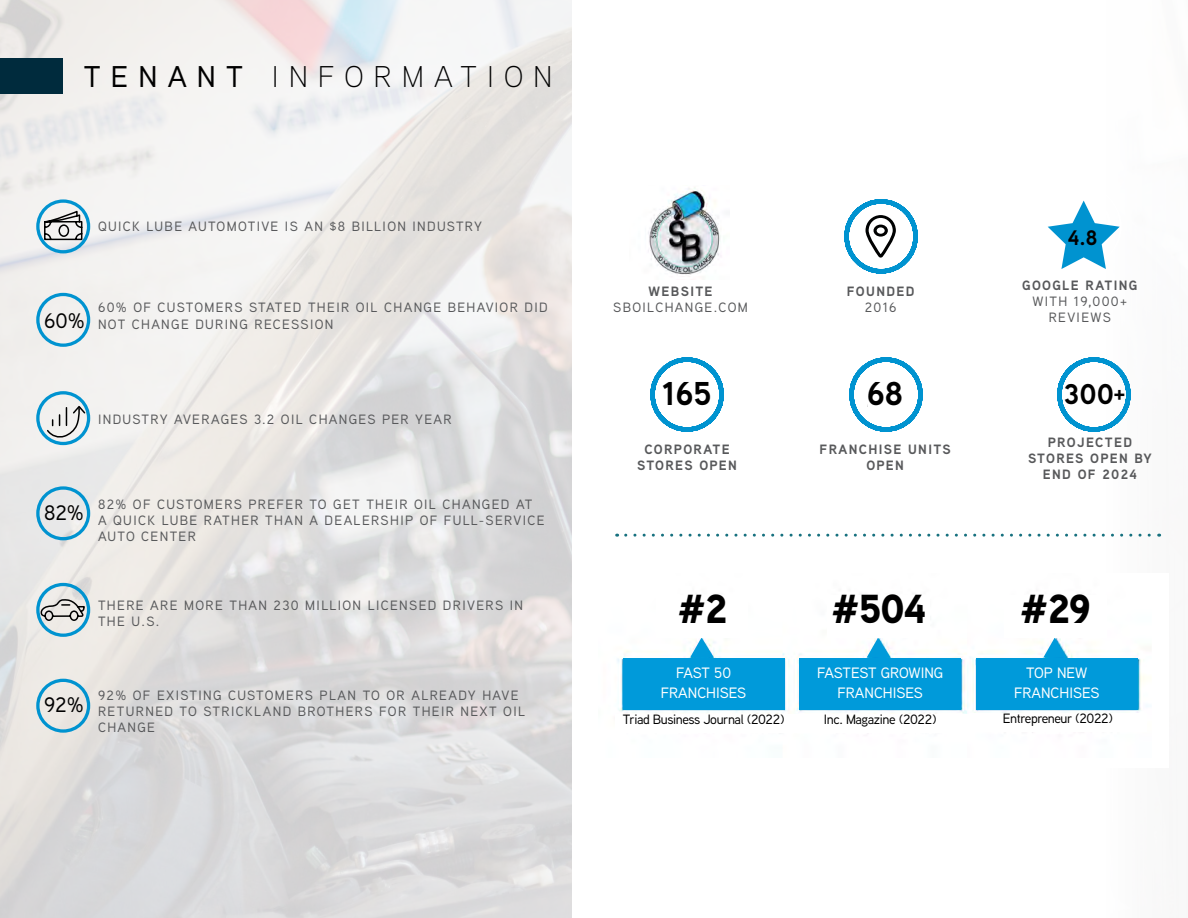
<style>
.page{position:relative;width:1188px;height:918px;background:#fff}
.page>*{position:absolute;margin:0;border:0;box-sizing:border-box;transform-origin:0 0}
.t1{font:900 40.5px "Aaux Next";color:#000}
.t2{font:700 37.5px "Aaux Next";color:#000}
.t3{font:700 33px "Aaux Next";color:#000}
.t4{font:300 30px "Aaux Next";letter-spacing:.34em;color:#000}
.t5{font:700 28.5px "Aaux Next";color:#000}
.t6{font:500 21px "Aaux Next";color:#000}
.t7{font:700 21px "Aaux Next";color:#000}
.t8{font:500 15px/19.5px "Aaux Next";color:#fff;text-align:center}
.t9{font:500 13.5px/16.2px "Aaux Next";letter-spacing:.1em;color:#58595b}
.t10{font:700 13.5px/16.2px "Aaux Next";letter-spacing:.1em;color:#58595b;text-align:center}
.t11{font:500 13.5px "Aaux Next";letter-spacing:-.03em;color:#000}
.s1{font-weight:500}
.s2{font-size:21px;color:#000}
.s3{font-size:33px}
.s4{font-size:22.5px}
</style>
<div class="page">
<img style="left:0;top:0;width:572px;height:918px">
<div style="left:36px;top:199px;width:54px;height:54px;border:3px solid #0093d0;border-radius:50%"></div>
<svg style="left:43px;top:210px;width:40px;height:31px"></svg>
<div style="left:36px;top:293px;width:54px;height:54px;border:3px solid #0093d0;border-radius:50%"></div>
<div style="left:36px;top:486px;width:54px;height:54px;border:3px solid #0093d0;border-radius:50%"></div>
<div style="left:36px;top:679px;width:54px;height:54px;border:3px solid #0093d0;border-radius:50%"></div>
<div style="left:36px;top:583px;width:54px;height:54px;border:3px solid #0093d0;border-radius:50%"></div>
<svg style="left:39px;top:598px;width:47px;height:24px"></svg>
<div style="left:36px;top:391px;width:54px;height:54px;border:3px solid #0093d0;border-radius:50%"></div>
<svg style="left:46px;top:404px;width:41px;height:34px"></svg>
<svg style="left:626px;top:534px;width:534px;height:3px"></svg>
<img style="left:648px;top:187px;width:73px;height:88px">
<div style="left:1048px;top:195px;width:64px;height:63px;border:3px solid #fff;border-radius:50%"></div>
<div style="left:1038px;top:185px;width:84px;height:83px;border:2px solid #fff;border-radius:50%"></div>
<svg style="left:1048px;top:201px;width:72px;height:68px"></svg>
<svg style="left:844px;top:199px;width:74px;height:75px"></svg>
<img style="left:617px;top:642px;width:531px;height:91px">
<div style="left:623px;top:658px;width:162px;height:52px;background:#009ada"></div>
<svg style="left:690px;top:638px;width:24px;height:20px"></svg>
<div style="left:799px;top:658px;width:162px;height:52px;background:#009ada"></div>
<svg style="left:867px;top:638px;width:23px;height:20px"></svg>
<div style="left:976px;top:658px;width:162px;height:52px;background:#009ada"></div>
<svg style="left:1043px;top:638px;width:24px;height:20px"></svg>
<div style="left:615px;top:715px;width:177px;height:18px;background:#fff"></div>
<div style="left:791px;top:715px;width:178px;height:18px;background:#fff"></div>
<div style="left:969px;top:714px;width:178px;height:18px;background:#fff"></div>
<svg style="left:1057px;top:357px;width:74px;height:75px"></svg>
<svg style="left:650px;top:357px;width:74px;height:75px"></svg>
<svg style="left:849px;top:357px;width:74px;height:75px"></svg>
<div style="left:0;top:58px;width:62px;height:36px;background:#002b3d"></div>
<h3 class="t4" style="left:84px;top:56px;width:470px"><span class="s1">TENANT</span> INFORMATION</h3>
<p class="t9" style="left:98px;top:217px;width:386px">QUICK LUBE AUTOMOTIVE IS AN $8 BILLION INDUSTRY</p>
<p class="t9" style="left:44px;top:299px;width:505px;text-indent:54px">60% OF CUSTOMERS STATED THEIR OIL CHANGE BEHAVIOR DID<br><span class="s2">60%</span> NOT CHANGE DURING RECESSION</p>
<p class="t9" style="left:98px;top:411px;width:355px">INDUSTRY AVERAGES 3.2 OIL CHANGES PER YEAR</p>
<h3 class="t6" style="left:44px;top:499px;width:41px">82%</h3>
<p class="t9" style="left:98px;top:496px;width:448px">82% OF CUSTOMERS PREFER TO GET THEIR OIL CHANGED AT<br>A QUICK LUBE RATHER THAN A DEALERSHIP OF FULL-SERVICE<br>AUTO CENTER</p>
<p class="t9" style="left:98px;top:597px;width:426px">THERE ARE MORE THAN 230 MILLION LICENSED DRIVERS IN<br>THE U.S.</p>
<h3 class="t6" style="left:44px;top:691px;width:41px">92%</h3>
<p class="t9" style="left:98px;top:687px;width:429px">92% OF EXISTING CUSTOMERS PLAN TO OR ALREADY HAVE<br>RETURNED TO STRICKLAND BROTHERS FOR THEIR NEXT OIL<br>CHANGE</p>
<p class="t10" style="left:649px;top:283px;width:66px">WEBSITE</p>
<p class="t9" style="left:613px;top:299px;width:136px">SBOILCHANGE.COM</p>
<p class="t10" style="left:847px;top:283px;width:69px">FOUNDED</p>
<p class="t9" style="left:865px;top:299px;width:33px">2016</p>
<h3 class="t7" style="left:1068px;top:223px;width:31px">4.8</h3>
<p class="t10" style="left:1022px;top:277px;width:117px">GOOGLE RATING</p>
<p class="t9" style="left:1033px;top:293px;width:96px;text-align:center">WITH 19,000+<br>REVIEWS</p>
<h2 class="t2" style="left:665px;top:368px;width:41px">67</h2>
<h2 class="t2" style="left:866px;top:368px;width:43px">29<span class="s3">68</span></h2>
<h3 class="t5" style="left:1064px;top:374px;width:63px">300<span class="s4">+</span></h3>
<h3 class="t3" style="left:662px;top:370px;width:51px">165</h3>
<p class="t10" style="left:637px;top:441px;width:101px">CORPORATE<br>STORES OPEN</p>
<p class="t10" style="left:820px;top:441px;width:133px">FRANCHISE UNITS<br>OPEN</p>
<p class="t10" style="left:1028px;top:434px;width:125px">PROJECTED<br>STORES OPEN BY<br>END OF 2024</p>
<h1 class="t1" style="left:677px;top:580px;width:52px">#2</h1>
<h1 class="t1" style="left:831px;top:580px;width:97px">#504</h1>
<h1 class="t1" style="left:1020px;top:580px;width:73px">#29</h1>
<p class="t8" style="left:661px;top:663px;width:87px">FAST 50<br>FRANCHISES</p>
<p class="t8" style="left:817px;top:663px;width:128px">FASTEST GROWING<br>FRANCHISES</p>
<p class="t8" style="left:1014px;top:663px;width:87px">TOP NEW<br>FRANCHISES</p>
<p class="t11" style="left:623px;top:710px;width:163px">Triad Business Journal (2022)</p>
<p class="t11" style="left:824px;top:710px;width:114px">Inc. Magazine (2022)</p>
<p class="t11" style="left:1003px;top:709px;width:112px">Entrepreneur (2022)</p>
</div>
